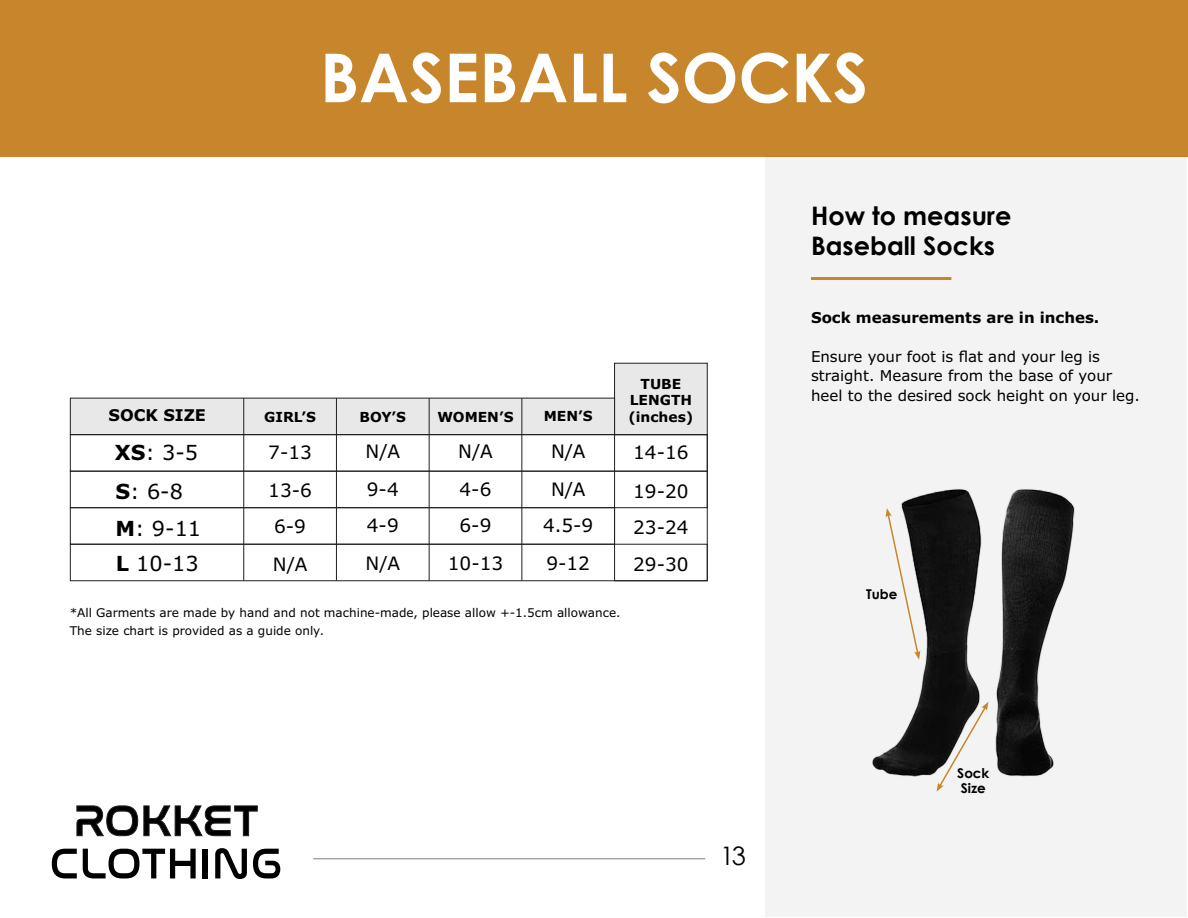
<style>
.page{position:relative;width:1188px;height:918px;background:#fff}
.page>*{position:absolute;margin:0;border:0;box-sizing:border-box;transform-origin:0 0}
.t1{font:700 67.5px "Century Gothic";color:#fff}
.t2{font:700 25.5px/30px "Century Gothic";color:#000}
.t3{font:25.5px "Century Gothic";color:#000}
.t4{font:20.85px/35.7px "Verdana Pro";color:#000}
.t5{font:18.45px/38.4px "Verdana Pro";color:#000}
.t6{font:700 16.2px "Verdana Pro";color:#000}
.t7{font:15px/19.5px "Verdana Pro";color:#000}
.t8{font:700 15px "Verdana Pro";color:#000}
.t9{font:700 13.8px/16.6px "Verdana Pro";color:#000;text-align:center}
.t10{font:700 13.5px/15px "Century Gothic";color:#000}
.t11{font:12px/18px "Verdana Pro";color:#000}
.s1{font-weight:700}
</style>
<div class="page">
<hr style="left:313px;top:859px;width:392px;height:1px;background:#7d817e">
<div style="left:1px;top:0;width:1187px;height:157px;background:#c7862b"></div>
<div style="left:765px;top:157px;width:422px;height:760px;background:#f3f3f3"></div>
<svg style="left:76px;top:805px;width:182px;height:32px"></svg>
<svg style="left:52px;top:849px;width:25px;height:29px"></svg>
<svg style="left:83px;top:849px;width:113px;height:29px"></svg>
<div style="left:203px;top:849px;width:5px;height:29px;background:#000"></div>
<svg style="left:215px;top:848px;width:32px;height:31px"></svg>
<svg style="left:253px;top:849px;width:27px;height:29px"></svg>
<hr style="left:811px;top:277px;width:140px;height:3px;background:#c7862e">
<div style="left:615px;top:363px;width:92px;height:72px;background:#e8e8e8"></div>
<div style="left:614px;top:363px;width:94px;height:72px;border:1px solid #221f20"></div>
<div style="left:70px;top:398px;width:545px;height:37px;background:#e8e8e8"></div>
<div style="left:70px;top:434px;width:638px;height:38px;border:1px solid #221f20"></div>
<div style="left:70px;top:544px;width:638px;height:37px;border:1px solid #221f20"></div>
<div style="left:70px;top:471px;width:638px;height:37px;border:1px solid #221f20"></div>
<hr style="left:243px;top:398px;width:1px;height:183px;background:#221f20">
<hr style="left:336px;top:398px;width:1px;height:183px;background:#221f20">
<hr style="left:429px;top:398px;width:1px;height:183px;background:#221f20">
<hr style="left:521px;top:398px;width:1px;height:183px;background:#221f20">
<div style="left:614px;top:434px;width:94px;height:147px;border:1px solid #221f20"></div>
<img style="left:872px;top:489px;width:203px;height:303px">
<svg style="left:886px;top:508px;width:34px;height:152px"></svg>
<svg style="left:937px;top:702px;width:52px;height:90px"></svg>
<h1 class="t1" style="left:320px;top:35px;width:550px">BASEBALL SOCKS</h1>
<p class="t9" style="left:628px;top:375px;width:67px">TUBE<br>LENGTH (inches)</p>
<h3 class="t6" style="left:109px;top:405px;width:99px">SOCK SIZE</h3>
<p class="t9" style="left:360px;top:408px;width:48px">BOY’S</p>
<p class="t9" style="left:438px;top:408px;width:78px">WOMEN’S</p>
<p class="t9" style="left:544px;top:408px;width:50px">MEN’S</p>
<p class="t9" style="left:264px;top:408px;width:53px">GIRL’S</p>
<h3 class="t5" style="left:268px;top:433px;width:45px">7-13<br>13-6</h3>
<h3 class="t5" style="left:274px;top:507px;width:33px">6-9</h3>
<h3 class="t5" style="left:366px;top:432px;width:36px">N/A<br>9-4</h3>
<h3 class="t5" style="left:367px;top:507px;width:33px">4-9</h3>
<h3 class="t5" style="left:458px;top:432px;width:36px">N/A<br>4-6</h3>
<h3 class="t5" style="left:460px;top:507px;width:33px">6-9</h3>
<h3 class="t5" style="left:551px;top:432px;width:36px">N/A<br>N/A</h3>
<h3 class="t5" style="left:543px;top:507px;width:52px">4.5-9</h3>
<h3 class="t4" style="left:115px;top:435px;width:85px"><span class="s1">XS</span>: 3-5</h3>
<h3 class="t5" style="left:633px;top:434px;width:57px">14-16<br>19-20</h3>
<h3 class="t5" style="left:633px;top:508px;width:57px">23-24</h3>
<h3 class="t4" style="left:116px;top:474px;width:69px"><span class="s1">S</span>: 6-8</h3>
<h3 class="t4" style="left:116px;top:510px;width:87px"><span class="s1">M</span>: 9-11<br><span class="s1">L</span> 10-13</h3>
<h3 class="t5" style="left:273px;top:545px;width:36px">N/A</h3>
<h3 class="t5" style="left:366px;top:544px;width:36px">N/A</h3>
<h3 class="t5" style="left:448px;top:544px;width:57px">10-13</h3>
<h3 class="t5" style="left:546px;top:544px;width:45px">9-12</h3>
<h3 class="t5" style="left:633px;top:546px;width:57px">29-30</h3>
<p class="t11" style="left:70px;top:604px;width:552px">*All Garments are made by hand and not machine-made, please allow +-1.5cm allowance.<br>The size chart is provided as a guide only.</p>
<h2 class="t3" style="left:720px;top:838px;width:27px">13</h2>
<h2 class="t2" style="left:811px;top:200px;width:202px">How to measure<br>Baseball Socks</h2>
<p class="t8" style="left:811px;top:308px;width:290px">Sock measurements are in inches.</p>
<p class="t7" style="left:811px;top:347px;width:330px">Ensure your foot is flat and your leg is straight. Measure from the base of your heel to the desired sock height on your leg.</p>
<p class="t10" style="left:866px;top:586px;width:33px">Tube</p>
<p class="t10" style="left:957px;top:765px;width:34px">Sock<br>Size</p>
</div>
